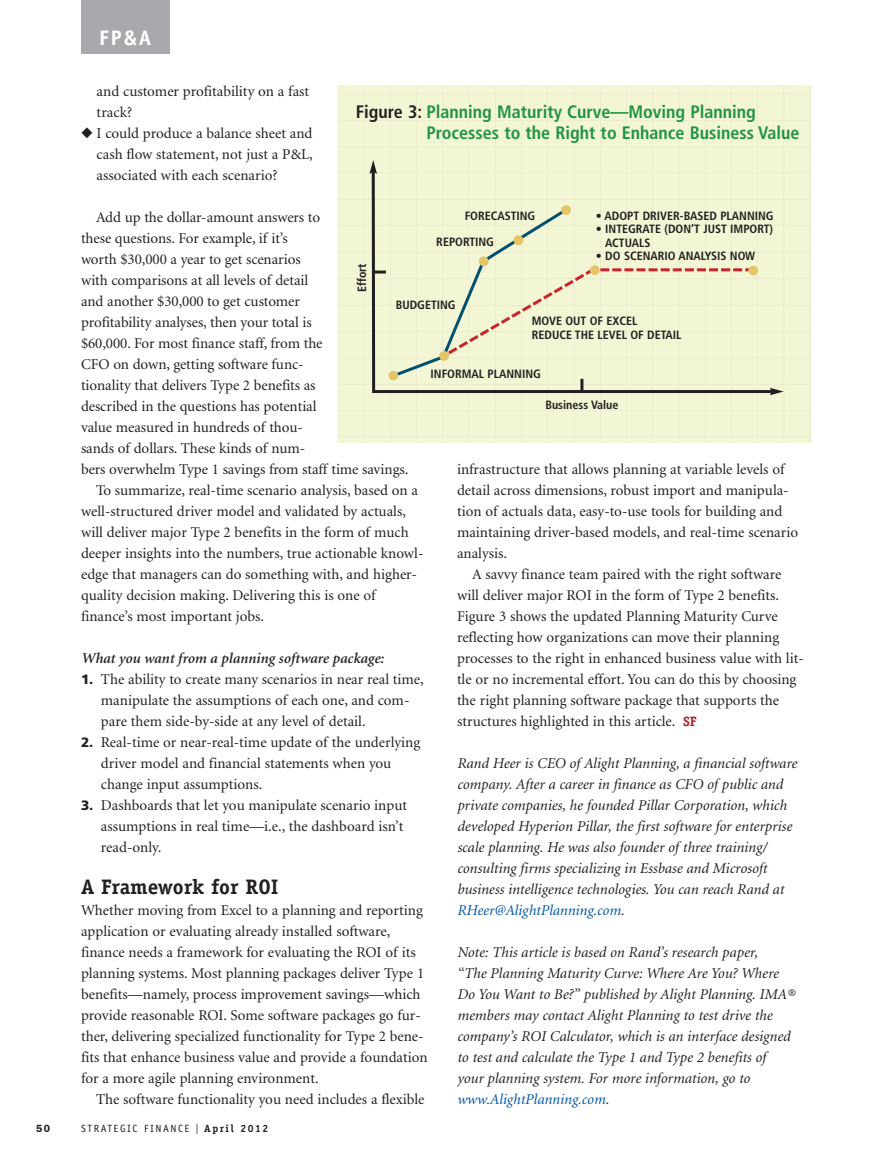
<style>
.page{position:relative;width:878px;height:1161px;background:#fff}
.page>*{position:absolute;margin:0;border:0;box-sizing:border-box;transform-origin:0 0}
.t1{font:700 21px "Officina Serif";color:#231f20}
.t2{font:700 21px "Officina Sans";color:#fff}
.t3{font:700 condensed 18px/21px "Frutiger";color:#229345}
.t4{font:15px/21px "Minion";color:#231f20}
.t5{font:italic 15px/21px "Minion";color:#231f20}
.t6{font:italic 600 15px "Minion";color:#231f20}
.t7{font:700 condensed 12px/13.5px "Frutiger";color:#231f20}
.t8{font:10.5px "Officina Sans";letter-spacing:.15em;color:#231f20}
.t9{font:600 10.5px "Franklin Gothic";color:#231f20}
.s1{font-family:"Frutiger";font-weight:900;font-size:13.5px}
.s2{color:#231f20}
.s3{font-family:"Officina Serif";font-weight:700;font-size:13.5px;color:#a72427}
.s4{color:#0155a5}
.s5{font-family:"Franklin Gothic";font-size:15px}
.s6{font-family:"Officina Serif";font-weight:700}
</style>
<div class="page">
<div style="left:81px;top:0;width:89px;height:54px;background:#a8a9ad"></div>
<svg style="left:338px;top:86px;width:473px;height:356px;background:#edf0d0"></svg>
<div style="left:748px;top:266px;width:10px;height:9px;background:#e6c568;border-radius:50%"></div>
<h1 class="t2" style="left:99px;top:30px;width:54px">FP&amp;A</h1>
<p class="t4" style="left:97px;top:82px;width:214px">and customer profitability on a fast track?</p>
<p class="t4" style="left:97px;top:124px;width:218px;text-align:justify;text-indent:-16px">◆ I could produce a balance sheet and cash flow statement, not just a P&amp;L, associated with each scenario?</p>
<p class="t4" style="left:96px;top:208px;width:225px">Add up the dollar-amount answers to</p>
<p class="t4" style="left:81px;top:229px;width:208px">these questions. For example, if it’s</p>
<p class="t4" style="left:81px;top:250px;width:221px">worth $30,000 a year to get scenarios</p>
<p class="t4" style="left:81px;top:271px;width:229px">with comparisons at all levels of detail</p>
<p class="t4" style="left:81px;top:292px;width:220px">and another $30,000 to get customer</p>
<p class="t4" style="left:81px;top:313px;width:232px">profitability analyses, then your total is</p>
<p class="t4" style="left:81px;top:334px;width:243px">$60,000. For most finance staff, from the</p>
<p class="t4" style="left:81px;top:355px;width:224px">CFO on down, getting software func-</p>
<p class="t4" style="left:81px;top:376px;width:236px">tionality that delivers Type 2 benefits as</p>
<p class="t4" style="left:81px;top:397px;width:237px">described in the questions has potential</p>
<p class="t4" style="left:81px;top:418px;width:223px">value measured in hundreds of thou-</p>
<p class="t4" style="left:81px;top:439px;width:226px">sands of dollars. These kinds of num-</p>
<p class="t4" style="left:81px;top:460px;width:329px">bers overwhelm Type 1 savings from staff time savings.</p>
<p class="t4" style="left:96px;top:481px;width:323px">To summarize, real-time scenario analysis, based on a</p>
<p class="t4" style="left:81px;top:502px;width:326px">well-structured driver model and validated by actuals,</p>
<p class="t4" style="left:81px;top:523px;width:329px">will deliver major Type 2 benefits in the form of much</p>
<p class="t4" style="left:81px;top:544px;width:344px">deeper insights into the numbers, true actionable knowl-</p>
<p class="t4" style="left:81px;top:565px;width:337px">edge that managers can do something with, and higher-</p>
<p class="t4" style="left:81px;top:586px;width:296px">quality decision making. Delivering this is one of</p>
<p class="t4" style="left:81px;top:607px;width:185px">finance’s most important jobs.</p>
<p class="t6" style="left:81px;top:652px;width:304px">What you want from a planning software package:</p>
<p class="t4" style="left:101px;top:670px;width:324px;text-indent:-20px"><span class="s1">1.</span> The ability to create many scenarios in near real time, manipulate the assumptions of each one, and com&shy;pare them side-by-side at any level of detail.</p>
<p class="t4" style="left:101px;top:733px;width:321px;text-indent:-20px"><span class="s1">2.</span> Real-time or near-real-time update of the underlying driver model and financial statements when you change input assumptions.</p>
<p class="t4" style="left:101px;top:796px;width:307px;text-indent:-20px"><span class="s1">3.</span> Dashboards that let you manipulate scenario input assumptions in real time—i.e., the dashboard isn’t read-only.</p>
<h1 class="t1" style="left:81px;top:879px;width:199px">A Framework for ROI</h1>
<p class="t4" style="left:81px;top:901px;width:348px">Whether moving from Excel to a planning and reporting application or evaluating already installed software, finance needs a framework for evaluating the ROI of its planning systems. Most planning packages deliver Type 1 benefits—namely, process improvement savings—which provide reasonable ROI. Some software packages go fur&shy;ther, delivering specialized functionality for Type 2 bene&shy;fits that enhance business value and provide a foundation for a more agile planning environment.</p>
<p class="t4" style="left:96px;top:1090px;width:330px">The software functionality you need includes a flexible</p>
<p class="t3" style="left:426px;top:103px;width:374px;text-indent:-71px"><span class="s2">Figure 3:</span> Planning Maturity Curve—Moving Planning<br>Processes to the Right to Enhance Business Value</p>
<p class="t7" style="left:596px;top:210px;width:179px">• ADOPT DRIVER-BASED PLANNING</p>
<p class="t7" style="left:605px;top:223px;width:169px;text-indent:-9px">• INTEGRATE (DON’T JUST IMPORT)<br>ACTUALS</p>
<p class="t7" style="left:596px;top:250px;width:161px">• DO SCENARIO ANALYSIS NOW</p>
<p class="t7" style="left:436px;top:204px;width:101px;line-height:26px;text-indent:28px">FORECASTING<br>REPORTING</p>
<p class="t7" style="left:356px;top:292px;width:30px;rotate:-90deg">Effort</p>
<p class="t7" style="left:396px;top:299px;width:61px">BUDGETING</p>
<p class="t7" style="left:532px;top:315px;width:151px">MOVE OUT OF EXCEL<br>REDUCE THE LEVEL OF DETAIL</p>
<p class="t7" style="left:430px;top:368px;width:112px">INFORMAL PLANNING</p>
<p class="t7" style="left:545px;top:399px;width:75px">Business Value</p>
<p class="t4" style="left:457px;top:460px;width:343px">infrastructure that allows planning at variable levels of detail across dimensions, robust import and manipula&shy;tion of actuals data, easy-to-use tools for building and maintaining driver-based models, and real-time scenario analysis.</p>
<p class="t4" style="left:457px;top:565px;width:348px;text-indent:15px">A savvy finance team paired with the right software will deliver major ROI in the form of Type 2 benefits.<br>Figure 3 shows the updated Planning Maturity Curve reflecting how organizations can move their planning processes to the right in enhanced business value with lit&shy;tle or no incremental effort. You can do this by choosing the right planning software package that supports the structures highlighted in this article. <span class="s3">SF</span></p>
<p class="t5" style="left:457px;top:754px;width:341px">Rand Heer is CEO of Alight Planning, a financial software company. After a career in finance as CFO of public and private companies, he founded Pillar Corporation, which developed Hyperion Pillar, the first software for enterprise scale planning. He was also founder of three training/ consulting firms specializing in Essbase and Microsoft business intelligence technologies. You can reach Rand at <span class="s4">RHeer@AlightPlanning.com</span>.</p>
<p class="t5" style="left:457px;top:943px;width:339px">Note: This article is based on Rand’s research paper,<br>“The Planning Maturity Curve: Where Are You? Where Do You Want to Be?” published by Alight Planning. IMA® members may contact Alight Planning to test drive the company’s ROI Calculator, which is an interface designed to test and calculate the Type 1 and Type 2 benefits of your planning system. For more information, go to <span class="s4">www.AlightPlanning.com</span>.</p>
<p class="t9" style="left:36px;top:1125px;width:16px">50</p>
<p class="t8" style="left:81px;top:1125px;width:189px">STRATEGIC FINANCE <span class="s5">I</span> <span class="s6">April 2012</span></p>
</div>
